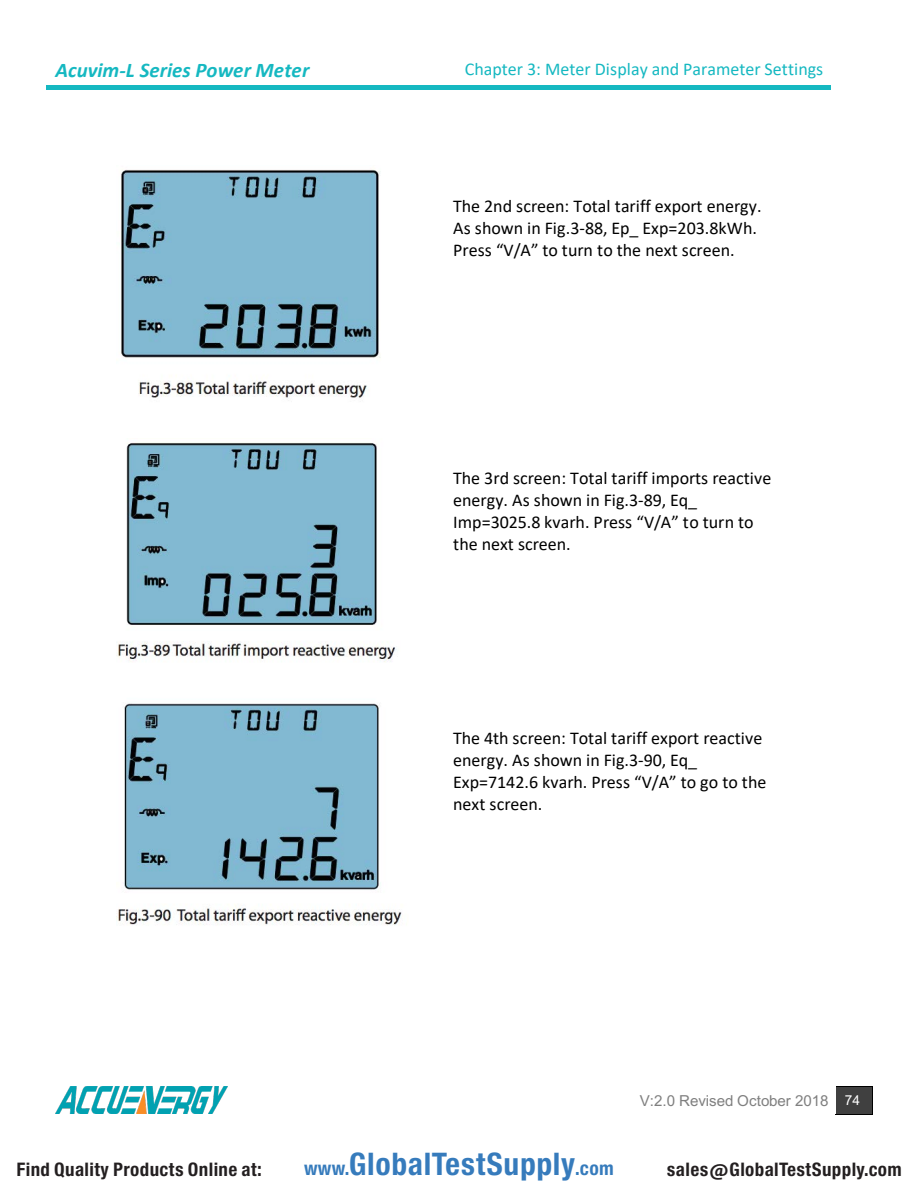
<style>
.page{position:relative;width:918px;height:1188px;background:#fff}
.page>*{position:absolute;margin:0;border:0;box-sizing:border-box;transform-origin:0 0}
.t1{font:29.7px "Europa Gro Nr 2 SBOP Bol Con";letter-spacing:.02em;color:#367bbc}
.t2{font:italic 700 20.85px "Calibri";color:#15b8c1}
.t3{font:18px/21.9px "Calibri";color:#000}
.t4{font:18px "Calibri";color:#15b8c1}
.t5{font:17.85px "Europa Gro Nr 2 SBOP Bol Con";letter-spacing:.02em;color:#231f20}
.t6{font:15.15px "Arial";letter-spacing:-.01em;color:#7f7f7f}
.s1{font-size:13.65px;color:#fff}
.s2{font-size:18.3px}
</style>
<div class="page">
<div style="left:46px;top:85px;width:306px;height:5px;background:#15b8c1"></div>
<svg style="left:352px;top:85px;width:4px;height:5px"></svg>
<div style="left:356px;top:85px;width:475px;height:5px;background:#15b8c1"></div>
<div style="left:837px;top:1086px;width:35px;height:28px;background:#404040"></div>
<hr style="left:837px;top:1086px;width:35px;height:1px;background:#000">
<hr style="left:836px;top:1114px;width:36px;height:1px;background:#000">
<svg style="left:872px;top:1086px;width:1px;height:29px"></svg>
<img style="left:56px;top:1087px;width:172px;height:27px">
<img style="left:121px;top:169px;width:260px;height:229px">
<img style="left:117px;top:442px;width:280px;height:220px">
<img style="left:116px;top:703px;width:287px;height:223px">
<p class="t2" style="left:55px;top:58px;width:255px">Acuvim-L Series Power Meter</p>
<p class="t4" style="left:465px;top:58px;width:360px">Chapter 3: Meter Display and Parameter Settings</p>
<p class="t3" style="left:453px;top:195px;width:310px">The 2nd screen: Total tariff export energy.<br>As shown in Fig.3-88, Ep_ Exp=203.8kWh.<br>Press “V/A” to turn to the next screen.</p>
<p class="t3" style="left:453px;top:467px;width:320px">The 3rd screen: Total tariff imports reactive energy. As shown in Fig.3-89, Eq_ Imp=3025.8 kvarh. Press “V/A” to turn to the next screen.</p>
<p class="t3" style="left:453px;top:727px;width:315px">The 4th screen: Total tariff export reactive energy. As shown in Fig.3-90, Eq_ Exp=7142.6 kvarh. Press “V/A” to go to the next screen.</p>
<p class="t6" style="left:640px;top:1092px;width:222px">V:2.0 Revised October 2018 <span class="s1">74</span></p>
<p class="t5" style="left:16px;top:1159px;width:247px">Find Quality Products Online at:</p>
<h1 class="t1" style="left:304px;top:1147px;width:311px"><span class="s2">www.</span>GlobalTestSupply<span class="s2">.com</span></h1>
<p class="t5" style="left:667px;top:1159px;width:236px">sales@GlobalTestSupply.com</p>
</div>
